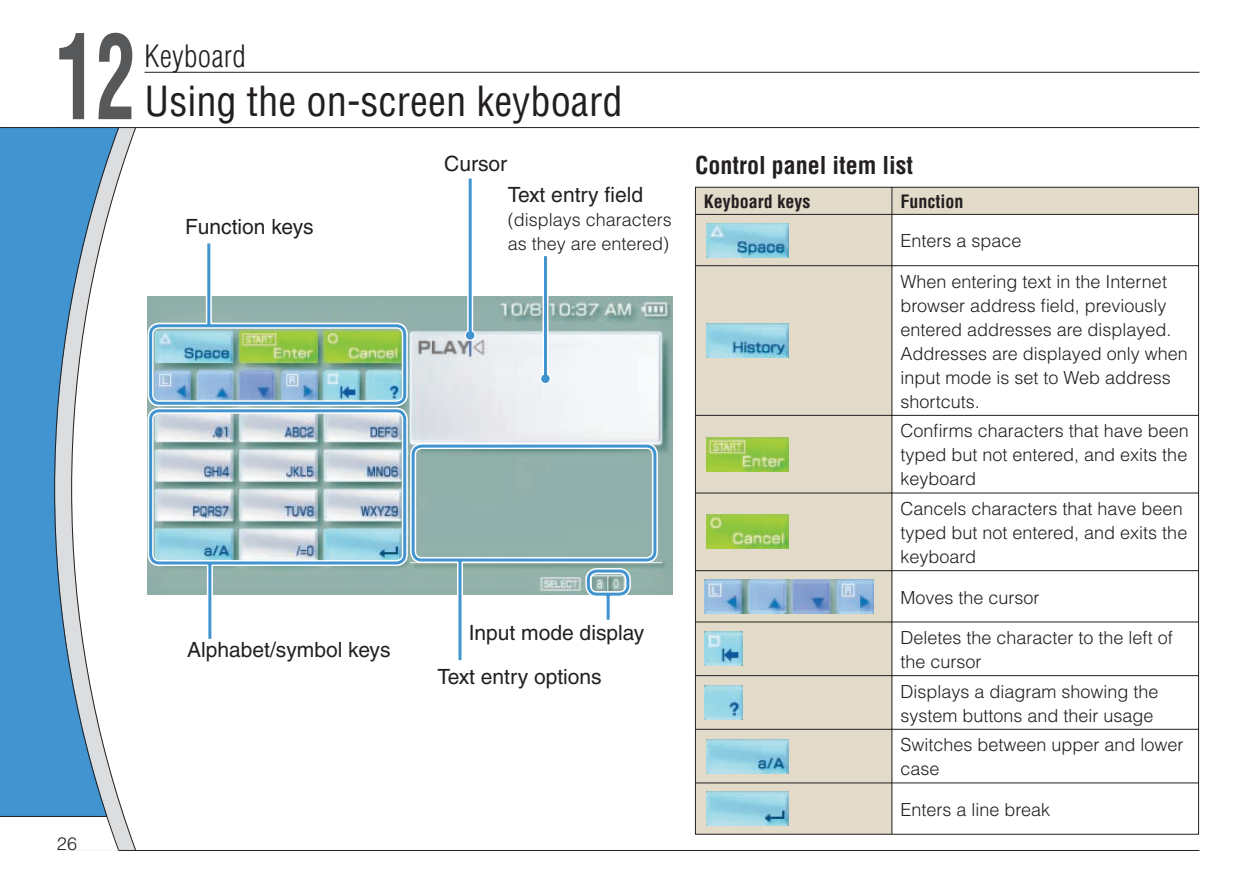
<style>
.page{position:relative;width:1259px;height:893px;background:#fff}
.page>*{position:absolute;margin:0;border:0;box-sizing:border-box;transform-origin:0 0}
.t1{font:700 condensed 114.9px "Helvetica";color:#57585a;scale:.7 1}
.t2{font:condensed 40.5px "Helvetica";color:#231f20}
.t3{font:300 condensed 30px "Helvetica";letter-spacing:.015em;color:#231f20}
.t4{font:700 condensed 24px "Helvetica";color:#231f20}
.t5{font:21px "Helvetica";color:#231f20}
.t6{font:300 18px/24px "Helvetica";color:#231f20}
.t7{font:700 condensed 18px "Helvetica";color:#231f20}
</style>
<div class="page">
<div style="left:0;top:128px;width:54px;height:688px;background:#4194d0"></div>
<hr style="left:145px;top:72px;width:1054px;height:1px;background:#231f20">
<hr style="left:0;top:816px;width:107px;height:1px;background:#231f20">
<img style="left:411px;top:297px;width:262px;height:297px">
<div style="left:542px;top:256px;width:6px;height:123px;background:#fff"></div>
<div style="left:540px;top:373px;width:11px;height:11px;border:2px solid #fff;border-radius:50%"></div>
<hr style="left:544px;top:256px;width:3px;height:123px;background:#4194d0">
<div style="left:541px;top:374px;width:9px;height:9px;background:#4194d0;border-radius:50%"></div>
<div style="left:467px;top:179px;width:6px;height:156px;background:#c4ddf0"></div>
<div style="left:464px;top:330px;width:12px;height:11px;border:2px solid #fff;border-radius:50%"></div>
<hr style="left:469px;top:179px;width:3px;height:156px;background:#4194d0">
<div style="left:466px;top:331px;width:8px;height:9px;background:#4194d0;border-radius:50%"></div>
<svg style="left:148px;top:409px;width:260px;height:230px"></svg>
<svg style="left:407px;top:440px;width:254px;height:199px"></svg>
<svg style="left:410px;top:443px;width:248px;height:218px"></svg>
<svg style="left:582px;top:565px;width:52px;height:61px"></svg>
<svg style="left:147px;top:296px;width:264px;height:113px"></svg>
<svg style="left:148px;top:243px;width:260px;height:163px"></svg>
<svg style="left:696px;top:188px;width:502px;height:646px"></svg>
<hr style="left:695px;top:215px;width:1px;height:50px;background:#231f20">
<hr style="left:891px;top:215px;width:1px;height:50px;background:#231f20">
<hr style="left:1198px;top:215px;width:1px;height:50px;background:#231f20">
<hr style="left:695px;top:265px;width:197px;height:1px;background:#231f20">
<hr style="left:695px;top:266px;width:1px;height:149px;background:#231f20">
<hr style="left:892px;top:265px;width:307px;height:1px;background:#231f20">
<hr style="left:891px;top:266px;width:1px;height:149px;background:#231f20">
<hr style="left:1198px;top:266px;width:1px;height:149px;background:#231f20">
<hr style="left:695px;top:415px;width:197px;height:1px;background:#231f20">
<hr style="left:695px;top:416px;width:1px;height:77px;background:#231f20">
<hr style="left:892px;top:415px;width:307px;height:1px;background:#231f20">
<hr style="left:891px;top:416px;width:1px;height:77px;background:#231f20">
<hr style="left:1198px;top:416px;width:1px;height:77px;background:#231f20">
<hr style="left:695px;top:492px;width:197px;height:1px;background:#231f20">
<hr style="left:695px;top:493px;width:1px;height:77px;background:#231f20">
<hr style="left:892px;top:492px;width:307px;height:1px;background:#231f20">
<hr style="left:891px;top:493px;width:1px;height:77px;background:#231f20">
<hr style="left:1198px;top:493px;width:1px;height:77px;background:#231f20">
<hr style="left:695px;top:570px;width:197px;height:1px;background:#231f20">
<hr style="left:695px;top:571px;width:1px;height:51px;background:#231f20">
<hr style="left:892px;top:570px;width:307px;height:1px;background:#231f20">
<hr style="left:891px;top:571px;width:1px;height:51px;background:#231f20">
<hr style="left:1198px;top:571px;width:1px;height:51px;background:#231f20">
<hr style="left:695px;top:621px;width:197px;height:1px;background:#231f20">
<hr style="left:695px;top:622px;width:1px;height:53px;background:#231f20">
<hr style="left:892px;top:621px;width:307px;height:1px;background:#231f20">
<hr style="left:891px;top:622px;width:1px;height:53px;background:#231f20">
<hr style="left:1198px;top:622px;width:1px;height:53px;background:#231f20">
<hr style="left:695px;top:675px;width:197px;height:1px;background:#231f20">
<hr style="left:695px;top:676px;width:1px;height:53px;background:#231f20">
<hr style="left:892px;top:675px;width:307px;height:1px;background:#231f20">
<hr style="left:891px;top:676px;width:1px;height:53px;background:#231f20">
<hr style="left:1198px;top:676px;width:1px;height:53px;background:#231f20">
<hr style="left:695px;top:729px;width:197px;height:1px;background:#231f20">
<hr style="left:695px;top:730px;width:1px;height:52px;background:#231f20">
<hr style="left:892px;top:729px;width:307px;height:1px;background:#231f20">
<hr style="left:891px;top:730px;width:1px;height:52px;background:#231f20">
<hr style="left:1198px;top:730px;width:1px;height:52px;background:#231f20">
<hr style="left:695px;top:782px;width:197px;height:1px;background:#231f20">
<hr style="left:695px;top:783px;width:1px;height:51px;background:#231f20">
<hr style="left:892px;top:782px;width:307px;height:1px;background:#231f20">
<hr style="left:891px;top:783px;width:1px;height:51px;background:#231f20">
<hr style="left:1198px;top:783px;width:1px;height:51px;background:#231f20">
<hr style="left:695px;top:834px;width:504px;height:1px;background:#231f20">
<hr style="left:695px;top:187px;width:197px;height:1px;background:#231f20">
<svg style="left:695px;top:188px;width:1px;height:26px"></svg>
<hr style="left:892px;top:187px;width:307px;height:1px;background:#231f20">
<svg style="left:891px;top:188px;width:1px;height:26px"></svg>
<svg style="left:1198px;top:188px;width:1px;height:26px"></svg>
<hr style="left:695px;top:214px;width:197px;height:1px;background:#231f20">
<hr style="left:892px;top:214px;width:307px;height:1px;background:#231f20">
<img style="left:706px;top:223px;width:82px;height:34px">
<img style="left:706px;top:324px;width:82px;height:34px">
<img style="left:706px;top:437px;width:82px;height:34px">
<img style="left:706px;top:515px;width:82px;height:34px">
<img style="left:705px;top:579px;width:169px;height:34px">
<img style="left:704px;top:632px;width:38px;height:34px">
<img style="left:704px;top:685px;width:38px;height:34px">
<img style="left:706px;top:739px;width:82px;height:34px">
<img style="left:706px;top:792px;width:82px;height:34px">
<svg style="left:54px;top:128px;width:83px;height:723px"></svg>
<hr style="left:119px;top:850px;width:1080px;height:1px;background:#231f20">
<hr style="left:0;top:127px;width:1199px;height:1px;background:#231f20">
<h1 class="t1" style="left:56px;top:33px;width:116px">12</h1>
<h3 class="t3" style="left:145px;top:45px;width:103px">Keyboard</h3>
<h2 class="t2" style="left:145px;top:86px;width:479px">Using the on-screen keyboard</h2>
<p class="t5" style="left:185px;top:219px;width:130px">Function keys</p>
<p class="t5" style="left:444px;top:156px;width:65px">Cursor</p>
<p class="t5" style="left:508px;top:187px;width:137px">Text entry field</p>
<p class="t6" style="left:508px;top:210px;width:166px">(displays characters as they are entered)</p>
<p class="t6" style="left:57px;top:834px;width:22px">26</p>
<p class="t5" style="left:187px;top:642px;width:205px">Alphabet/symbol keys</p>
<p class="t5" style="left:469px;top:625px;width:177px">Input mode display</p>
<p class="t5" style="left:437px;top:669px;width:166px">Text entry options</p>
<h3 class="t4" style="left:695px;top:156px;width:220px">Control panel item list</h3>
<p class="t7" style="left:704px;top:195px;width:108px">Keyboard keys</p>
<p class="t7" style="left:900px;top:195px;width:64px">Function</p>
<p class="t6" style="left:900px;top:231px;width:123px">Enters a space</p>
<p class="t6" style="left:900px;top:271px;width:289px">When entering text in the Internet browser address field, previously entered addresses are displayed.<br>Addresses are displayed only when input mode is set to Web address shortcuts.</p>
<p class="t6" style="left:900px;top:421px;width:290px;text-align:justify">Confirms characters that have been typed but not entered, and exits the keyboard</p>
<p class="t6" style="left:900px;top:498px;width:288px">Cancels characters that have been typed but not entered, and exits the keyboard</p>
<p class="t6" style="left:900px;top:587px;width:141px">Moves the cursor</p>
<p class="t6" style="left:900px;top:627px;width:274px">Deletes the character to the left of the cursor</p>
<p class="t6" style="left:900px;top:681px;width:260px">Displays a diagram showing the system buttons and their usage</p>
<p class="t6" style="left:900px;top:735px;width:285px">Switches between upper and lower case</p>
<p class="t6" style="left:900px;top:799px;width:151px">Enters a line break</p>
</div>
